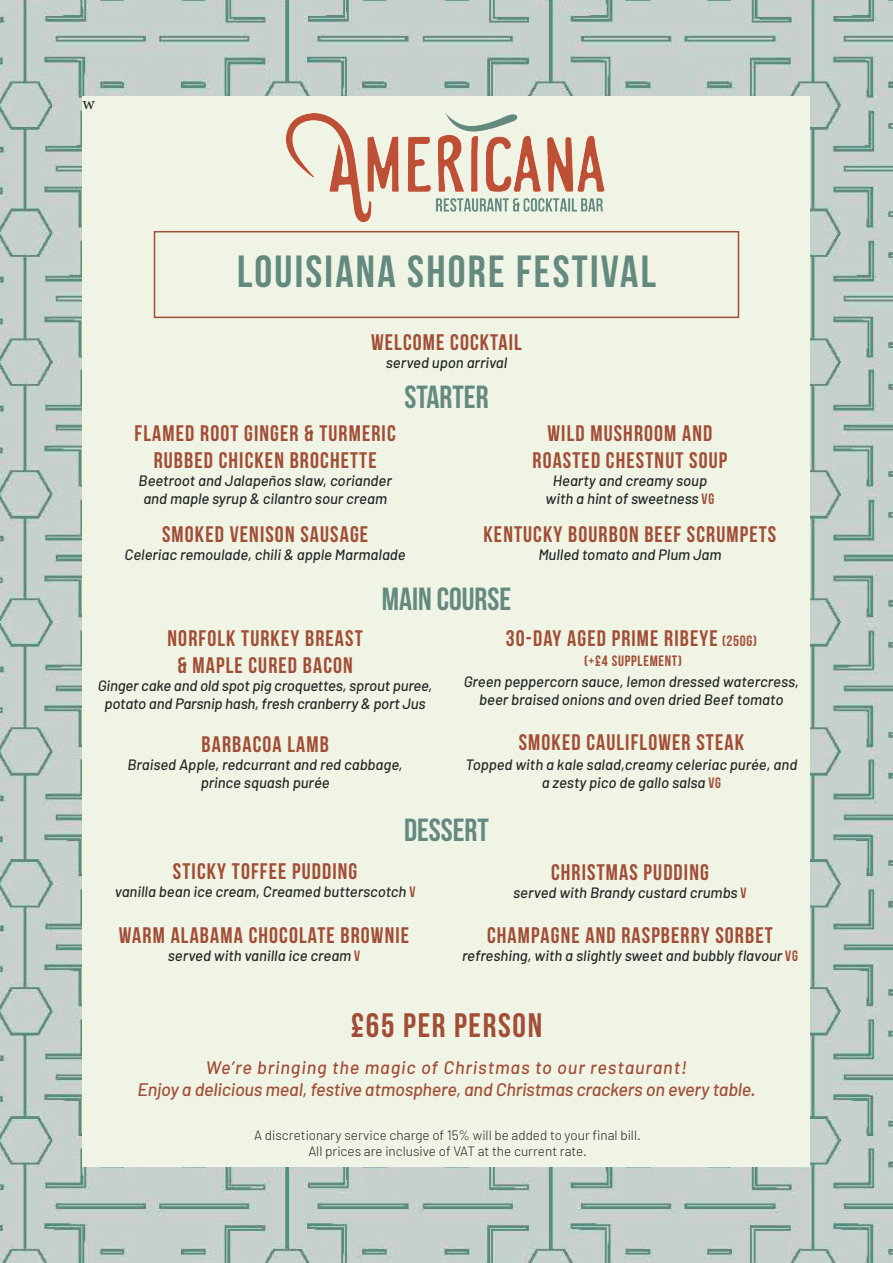
<style>
.page{position:relative;width:893px;height:1263px;background:#fff}
.page>*{position:absolute;margin:0;border:0;box-sizing:border-box;transform-origin:0 0}
.t1{font:700 45px "Bebas Neue";letter-spacing:.05em;color:#648a80}
.t2{font:700 33.9px "Bebas Neue";letter-spacing:.05em;color:#a24d35}
.t3{font:700 31.95px "Bebas Neue";color:#648a80}
.t4{font:700 22.5px/27px "Bebas Neue";letter-spacing:.05em;color:#a24d35;text-align:center}
.t5{font:italic 500 18.15px/21.8px "Barlow";letter-spacing:-.01em;color:#a24d35;text-align:center}
.t6{font:18px "Minion Pro";color:#231f20}
.t7{font:italic 500 15px/18px "Barlow";color:#252929;text-align:center}
.t8{font:700 15px "Bebas Neue";letter-spacing:.05em;color:#a24d35}
.t9{font:300 13.5px/16.2px "Barlow";color:#231f20;text-align:center}
.s1{font-family:"Bebas Neue";font-weight:700;font-style:normal;color:#a24d35}
.s2{font-size:15px}
</style>
<div class="page">
<img style="left:0;top:0;width:893px;height:1263px">
<div style="left:83px;top:96px;width:727px;height:1071px;background:#eff4e5"></div>
<div style="left:154px;top:231px;width:585px;height:87px;border:2px solid #a24d35"></div>
<img style="left:286px;top:113px;width:319px;height:109px">
<p class="t6" style="left:83px;top:91px;width:14px">w</p>
<h1 class="t1" style="left:237px;top:247px;width:420px">LOUISIANA SHORE FESTIVAL</h1>
<h3 class="t4" style="left:371px;top:328px;width:152px">WELCOME COCKTAIL</h3>
<p class="t7" style="left:386px;top:353px;width:123px">served upon arrival</p>
<h3 class="t3" style="left:404px;top:380px;width:86px">STARTER</h3>
<h3 class="t4" style="left:135px;top:419px;width:263px">FLAMED ROOT GINGER &amp; TURMERIC<br>RUBBED CHICKEN BROCHETTE</h3>
<p class="t7" style="left:139px;top:471px;width:255px">Beetroot and Jalapeños slaw, coriander and maple syrup &amp; cilantro sour cream</p>
<h3 class="t4" style="left:162px;top:520px;width:208px">SMOKED VENISON SAUSAGE</h3>
<p class="t7" style="left:125px;top:545px;width:283px">Celeriac remoulade, chili &amp; apple Marmalade</p>
<h3 class="t4" style="left:532px;top:419px;width:196px">WILD MUSHROOM AND<br>ROASTED CHESTNUT SOUP</h3>
<p class="t7" style="left:546px;top:471px;width:170px">Hearty and creamy soup with a hint of sweetness <span class="s1">VG</span></p>
<h3 class="t4" style="left:483px;top:520px;width:294px">KENTUCKY BOURBON BEEF SCRUMPETS</h3>
<p class="t7" style="left:538px;top:545px;width:185px">Mulled tomato and Plum Jam</p>
<h3 class="t3" style="left:382px;top:581px;width:131px">MAIN COURSE</h3>
<h3 class="t4" style="left:168px;top:624px;width:197px">NORFOLK TURKEY BREAST &amp; MAPLE CURED BACON</h3>
<p class="t7" style="left:98px;top:676px;width:336px">Ginger cake and old spot pig croquettes, sprout puree, potato and Parsnip hash, fresh cranberry &amp; port Jus</p>
<h3 class="t4" style="left:201px;top:731px;width:129px">BARBACOA LAMB</h3>
<p class="t7" style="left:128px;top:756px;width:277px">Braised Apple, redcurrant and red cabbage, prince squash purée</p>
<h3 class="t4" style="left:506px;top:624px;width:253px">30-DAY AGED PRIME RIBEYE <span class="s2">(250G)</span></h3>
<p class="t8" style="left:584px;top:653px;width:99px">(+£4 SUPPLEMENT)</p>
<p class="t7" style="left:464px;top:672px;width:337px">Green peppercorn sauce, lemon dressed watercress, beer braised onions and oven dried Beef tomato</p>
<h3 class="t4" style="left:519px;top:728px;width:227px">SMOKED CAULIFLOWER STEAK</h3>
<p class="t7" style="left:465px;top:755px;width:333px">Topped with a kale salad,creamy celeriac purée, and a zesty pico de gallo salsa <span class="s1">VG</span></p>
<h3 class="t3" style="left:404px;top:812px;width:86px">DESSERT</h3>
<h3 class="t4" style="left:173px;top:857px;width:186px">STICKY TOFFEE PUDDING</h3>
<p class="t7" style="left:115px;top:882px;width:302px">vanilla bean ice cream, Creamed butterscotch <span class="s1">V</span></p>
<h3 class="t4" style="left:551px;top:858px;width:159px">CHRISTMAS PUDDING</h3>
<p class="t7" style="left:513px;top:883px;width:235px">served with Brandy custard crumbs <span class="s1">V</span></p>
<h3 class="t4" style="left:119px;top:922px;width:292px">WARM ALABAMA CHOCOLATE BROWNIE</h3>
<p class="t7" style="left:168px;top:947px;width:194px">served with vanilla ice cream <span class="s1">V</span></p>
<h3 class="t4" style="left:487px;top:922px;width:287px">CHAMPAGNE AND RASPBERRY SORBET</h3>
<p class="t7" style="left:462px;top:947px;width:337px">refreshing, with a slightly sweet and bubbly flavour <span class="s1">VG</span></p>
<h2 class="t2" style="left:351px;top:1006px;width:193px">£65 PER PERSON</h2>
<p class="t5" style="left:137px;top:1056px;width:620px">We’re bringing the magic of Christmas to our restaurant!<br>Enjoy a delicious meal, festive atmosphere, and Christmas crackers on every table.</p>
<p class="t9" style="left:254px;top:1126px;width:388px">A discretionary service charge of 15% will be added to your final bill.<br>All prices are inclusive of VAT at the current rate.</p>
</div>
